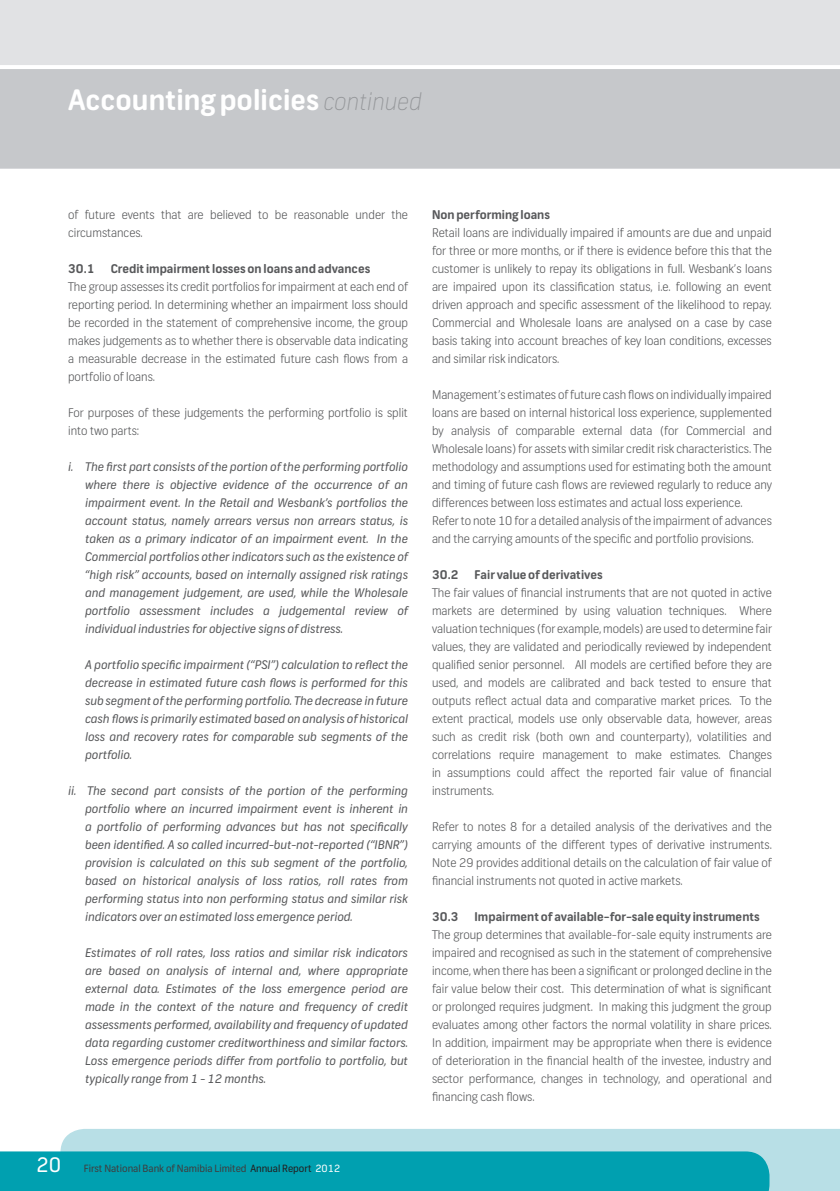
<style>
.page{position:relative;width:840px;height:1191px;background:#fff}
.page>*{position:absolute;margin:0;border:0;box-sizing:border-box;transform-origin:0 0}
.t1{font:700 28px "FNB Sans";color:#fff}
.bodycopy{font:300 12px/18px "FNB Sans";color:#57585a;text-align:justify}
.bodycopy-2{font:italic 12px/18px "FNB Sans";color:#57585a;text-align:justify}
.bodycopy_bold{font:300 12px/18px "FNB Sans";color:#57585a}
.bodycopy-3{font:700 12px "FNB Sans";color:#57585a}
.bodycopy_bold-2{font:700 12px "FNB Sans";color:#57585a}
.t2{font:10px "FNB Sans";color:#3e3e3f}
.s1{font-weight:100;font-style:italic;font-size:24px;color:#939598}
.s2{font-weight:700}
.s3{font-size:20px;color:#fff}
.s4{color:#231f20}
.s5{color:#fff}
</style>
<div class="page">
<svg style="left:0;top:0;width:839px;height:169px;background:#d0d2d4"></svg>
<div style="left:60px;top:1129px;width:779px;height:62px;background:#b8dfe6"></div>
<div style="left:0;top:1151px;width:769px;height:40px;background:#00a0b0"></div>
<hr style="left:0;top:65px;width:839px;height:4px;background:#fff">
<svg style="left:839px;top:0;width:1px;height:169px"></svg>
<svg style="left:839px;top:1129px;width:1px;height:62px"></svg>
<p class="t1" style="left:68px;top:83px;width:355px">Accounting policies <span class="s1">continued</span></p>
<p class="bodycopy" style="left:68px;top:206px;width:341px">of future events that are believed to be reasonable under the circumstances.</p>
<p class="bodycopy_bold-2" style="left:68px;top:261px;width:28px">30.1</p>
<p class="bodycopy_bold" style="left:68px;top:260px;width:341px;text-indent:43px"><span class="s2">Credit impairment losses on loans and advances<br></span>The group assesses its credit portfolios for impairment at each end of reporting period. In determining whether an impairment loss should be recorded in the statement of comprehensive income, the group makes judgements as to whether there is observable data indicating a measurable decrease in the estimated future cash flows from a portfolio of loans.</p>
<p class="bodycopy" style="left:68px;top:404px;width:341px">For purposes of these judgements the performing portfolio is split into two parts:</p>
<p class="bodycopy-2" style="left:85px;top:458px;width:324px;text-indent:-17px">i. The first part consists of the portion of the performing portfolio where there is objective evidence of the occurrence of an impairment event. In the Retail and Wesbank’s portfolios the account status, namely arrears versus non arrears status, is taken as a primary indicator of an impairment event. In the Commercial portfolios other indicators such as the existence of “high risk” accounts, based on internally assigned risk ratings and management judgement, are used, while the Wholesale portfolio assessment includes a judgemental review of individual industries for objective signs of distress.</p>
<p class="bodycopy-2" style="left:85px;top:656px;width:324px">A portfolio specific impairment (“PSI”) calculation to reflect the decrease in estimated future cash flows is performed for this sub segment of the performing portfolio. The decrease in future cash flows is primarily estimated based on analysis of historical loss and recovery rates for comparable sub segments of the portfolio.</p>
<p class="bodycopy-2" style="left:85px;top:782px;width:324px;text-indent:-17px">ii. The second part consists of the portion of the performing portfolio where an incurred impairment event is inherent in a portfolio of performing advances but has not specifically been identified. A so called incurred-but-not-reported (“IBNR”) provision is calculated on this sub segment of the portfolio, based on historical analysis of loss ratios, roll rates from performing status into non performing status and similar risk indicators over an estimated loss emergence period.</p>
<p class="bodycopy-2" style="left:85px;top:944px;width:324px">Estimates of roll rates, loss ratios and similar risk indicators are based on analysis of internal and, where appropriate external data. Estimates of the loss emergence period are made in the context of the nature and frequency of credit assessments performed, availability and frequency of updated data regarding customer creditworthiness and similar factors.<br>Loss emergence periods differ from portfolio to portfolio, but typically range from 1 - 12 months.</p>
<p class="t2" style="left:36px;top:1162px;width:305px"><span class="s3">20</span> First National Bank of Namibia Limited <span class="s4">Annual Report</span> <span class="s5">2012</span></p>
<p class="bodycopy_bold-2" style="left:432px;top:207px;width:119px">Non performing loans</p>
<p class="bodycopy" style="left:432px;top:224px;width:341px">Retail loans are individually impaired if amounts are due and unpaid for three or more months, or if there is evidence before this that the customer is unlikely to repay its obligations in full. Wesbank’s loans are impaired upon its classification status, i.e. following an event driven approach and specific assessment of the likelihood to repay.<br>Commercial and Wholesale loans are analysed on a case by case basis taking into account breaches of key loan conditions, excesses and similar risk indicators.</p>
<p class="bodycopy" style="left:432px;top:386px;width:341px">Management’s estimates of future cash flows on individually impaired loans are based on internal historical loss experience, supplemented by analysis of comparable external data (for Commercial and Wholesale loans) for assets with similar credit risk characteristics. The methodology and assumptions used for estimating both the amount and timing of future cash flows are reviewed regularly to reduce any differences between loss estimates and actual loss experience.</p>
<p class="bodycopy" style="left:432px;top:512px;width:341px">Refer to note 10 for a detailed analysis of the impairment of advances and the carrying amounts of the specific and portfolio provisions.</p>
<p class="bodycopy-3" style="left:432px;top:567px;width:28px">30.2</p>
<p class="bodycopy-3" style="left:474px;top:567px;width:129px">Fair value of derivatives</p>
<p class="bodycopy" style="left:432px;top:584px;width:341px">The fair values of financial instruments that are not quoted in active markets are determined by using valuation techniques. Where valuation techniques (for example, models) are used to determine fair values, they are validated and periodically reviewed by independent qualified senior personnel. All models are certified before they are used, and models are calibrated and back tested to ensure that outputs reflect actual data and comparative market prices. To the extent practical, models use only observable data, however, areas such as credit risk (both own and counterparty), volatilities and correlations require management to make estimates. Changes in assumptions could affect the reported fair value of financial instruments.</p>
<p class="bodycopy" style="left:432px;top:818px;width:341px">Refer to notes 8 for a detailed analysis of the derivatives and the carrying amounts of the different types of derivative instruments.<br>Note 29 provides additional details on the calculation of fair value of financial instruments not quoted in active markets.</p>
<p class="bodycopy-3" style="left:432px;top:909px;width:28px">30.3</p>
<p class="bodycopy-3" style="left:474px;top:909px;width:286px">Impairment of available-for-sale equity instruments</p>
<p class="bodycopy" style="left:432px;top:926px;width:341px">The group determines that available-for-sale equity instruments are impaired and recognised as such in the statement of comprehensive income, when there has been a significant or prolonged decline in the fair value below their cost. This determination of what is significant or prolonged requires judgment. In making this judgment the group evaluates among other factors the normal volatility in share prices.<br>In addition, impairment may be appropriate when there is evidence of deterioration in the financial health of the investee, industry and sector performance, changes in technology, and operational and financing cash flows.</p>
</div>
